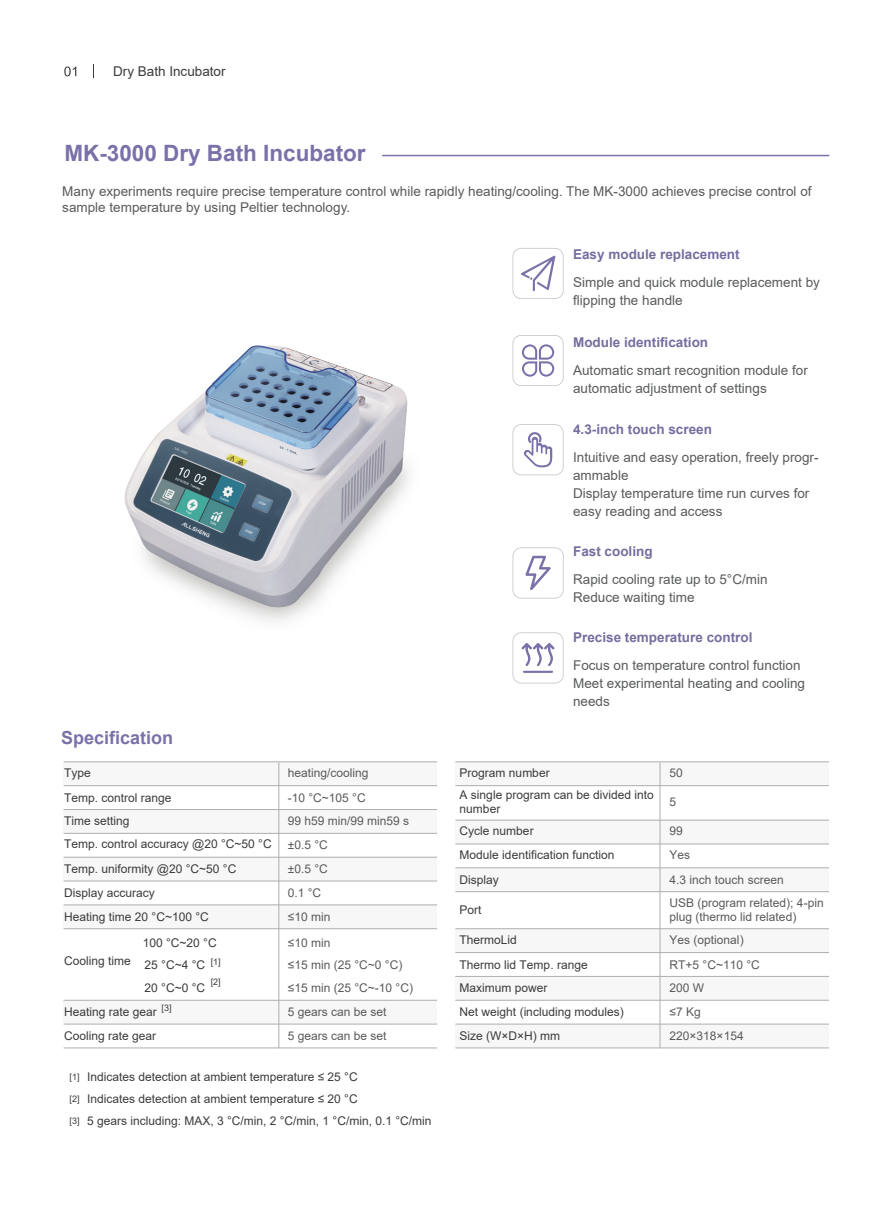
<style>
.page{position:relative;width:893px;height:1212px;background:#fff}
.page>*{position:absolute;margin:0;border:0;box-sizing:border-box;transform-origin:0 0}
.t1{font:700 22.5px "Arial";color:#7a71a9}
.t2{font:700 18px "Arial";color:#7a71a9}
.t3{font:13.5px/18px "Arial";color:#595b5b}
.t4{font:700 13.5px "Arial";color:#776da0}
.t5{font:13.5px "Arial";color:#3d3a3a}
.t6{font:12px/24.3px "Arial";color:#3d3a3a}
.t7{font:12px/24.3px "Arial";color:#595a5b}
.t8{font:9px/19.6px "Arial";color:#3d3a3a}
</style>
<div class="page">
<div style="left:64px;top:762px;width:373px;height:23px;background:#f7f7f7"></div>
<div style="left:64px;top:809px;width:373px;height:24px;background:#f7f7f7"></div>
<div style="left:64px;top:857px;width:373px;height:24px;background:#f7f7f7"></div>
<div style="left:64px;top:905px;width:373px;height:23px;background:#f7f7f7"></div>
<div style="left:64px;top:1000px;width:373px;height:24px;background:#f7f7f7"></div>
<hr style="left:64px;top:761px;width:373px;height:1px;background:#acaeb1">
<hr style="left:278px;top:762px;width:1px;height:286px;background:#acaeb1">
<hr style="left:64px;top:785px;width:373px;height:1px;background:#acaeb1">
<hr style="left:64px;top:809px;width:373px;height:1px;background:#acaeb1">
<hr style="left:64px;top:833px;width:373px;height:1px;background:#acaeb1">
<hr style="left:64px;top:857px;width:373px;height:1px;background:#acaeb1">
<hr style="left:64px;top:881px;width:373px;height:1px;background:#acaeb1">
<hr style="left:64px;top:904px;width:373px;height:1px;background:#acaeb1">
<hr style="left:64px;top:928px;width:373px;height:1px;background:#acaeb1">
<hr style="left:63px;top:1000px;width:374px;height:1px;background:#acaeb1">
<hr style="left:64px;top:1024px;width:373px;height:1px;background:#acaeb1">
<hr style="left:64px;top:1047px;width:373px;height:1px;background:#acaeb1">
<div style="left:456px;top:762px;width:373px;height:23px;background:#f7f7f7"></div>
<div style="left:455px;top:820px;width:374px;height:24px;background:#f7f7f7"></div>
<div style="left:455px;top:868px;width:374px;height:23px;background:#f7f7f7"></div>
<div style="left:455px;top:929px;width:374px;height:23px;background:#f7f7f7"></div>
<div style="left:455px;top:976px;width:374px;height:24px;background:#f7f7f7"></div>
<div style="left:455px;top:1024px;width:374px;height:24px;background:#f7f7f7"></div>
<hr style="left:455px;top:761px;width:374px;height:1px;background:#acaeb1">
<hr style="left:660px;top:762px;width:1px;height:286px;background:#acaeb1">
<hr style="left:455px;top:785px;width:374px;height:1px;background:#acaeb1">
<hr style="left:455px;top:820px;width:374px;height:1px;background:#acaeb1">
<hr style="left:455px;top:843px;width:374px;height:1px;background:#acaeb1">
<hr style="left:455px;top:867px;width:374px;height:1px;background:#acaeb1">
<hr style="left:455px;top:891px;width:374px;height:1px;background:#acaeb1">
<hr style="left:455px;top:928px;width:374px;height:1px;background:#acaeb1">
<hr style="left:455px;top:952px;width:374px;height:1px;background:#acaeb1">
<hr style="left:455px;top:976px;width:374px;height:1px;background:#acaeb1">
<hr style="left:455px;top:1000px;width:374px;height:1px;background:#acaeb1">
<hr style="left:455px;top:1024px;width:374px;height:1px;background:#acaeb1">
<hr style="left:455px;top:1047px;width:374px;height:1px;background:#acaeb1">
<svg style="left:64px;top:66px;width:12px;height:10px"></svg>
<svg style="left:93px;top:65px;width:1px;height:13px"></svg>
<hr style="left:382px;top:155px;width:447px;height:1px;background:#7a71a9">
<img style="left:124px;top:345px;width:285px;height:277px">
<svg style="left:513px;top:248px;width:51px;height:51px"></svg>
<svg style="left:513px;top:424px;width:51px;height:51px"></svg>
<svg style="left:513px;top:335px;width:51px;height:51px"></svg>
<svg style="left:513px;top:632px;width:51px;height:51px"></svg>
<svg style="left:513px;top:547px;width:51px;height:51px"></svg>
<p class="t5" style="left:113px;top:62px;width:114px">Dry Bath Incubator</p>
<h1 class="t1" style="left:64px;top:137px;width:303px">MK-3000 Dry Bath Incubator</h1>
<p class="t3" style="left:62px;top:183px;width:751px;line-height:16.5px">Many experiments require precise temperature control while rapidly heating/cooling. The MK-3000 achieves precise control of sample temperature by using Peltier technology.</p>
<p class="t4" style="left:573px;top:245px;width:168px">Easy module replacement</p>
<p class="t3" style="left:573px;top:273px;width:248px">Simple and quick module replacement by flipping the handle</p>
<p class="t4" style="left:573px;top:333px;width:137px">Module identification</p>
<p class="t3" style="left:573px;top:361px;width:236px">Automatic smart recognition module for automatic adjustment of settings</p>
<p class="t4" style="left:573px;top:420px;width:140px">4.3-inch touch screen</p>
<p class="t3" style="left:573px;top:448px;width:247px">Intuitive and easy operation, freely progr&shy;ammable<br>Display temperature time run curves for easy reading and access</p>
<p class="t4" style="left:573px;top:542px;width:81px">Fast cooling</p>
<p class="t3" style="left:573px;top:570px;width:196px">Rapid cooling rate up to 5°C/min<br>Reduce waiting time</p>
<h2 class="t2" style="left:61px;top:725px;width:114px">Specification</h2>
<p class="t6" style="left:64px;top:761px;width:109px">Type<br>Temp. control range</p>
<p class="t6" style="left:64px;top:808px;width:209px">Time setting<br>Temp. control accuracy @20 °C~50 °C<br>Temp. uniformity @20 °C~50 °C</p>
<p class="t6" style="left:64px;top:880px;width:92px">Display accuracy</p>
<p class="t6" style="left:64px;top:905px;width:146px">Heating time 20 °C~100 °C</p>
<p class="t6" style="left:143px;top:930px;width:75px">100 °C~20 °C</p>
<p class="t6" style="left:145px;top:954px;width:62px;line-height:22px">25 °C~4 °C<br>20 °C~0 °C</p>
<p class="t6" style="left:64px;top:949px;width:68px">Cooling time</p>
<p class="t8" style="left:211px;top:952px;width:12px">[1] [2]</p>
<p class="t8" style="left:162px;top:998px;width:12px">[3]</p>
<p class="t6" style="left:64px;top:999px;width:94px">Heating rate gear<br>Cooling rate gear</p>
<p class="t7" style="left:288px;top:761px;width:82px">heating/cooling -10 °C~105 °C</p>
<p class="t7" style="left:288px;top:808px;width:123px">99 h59 min/99 min59 s ±0.5 °C<br>±0.5 °C<br>0.1 °C</p>
<p class="t7" style="left:288px;top:904px;width:44px;line-height:25.2px">≤10 min ≤10 min</p>
<p class="t7" style="left:288px;top:954px;width:127px;line-height:22px">≤15 min (25 °C~0 °C) ≤15 min (25 °C~-10 °C)</p>
<p class="t7" style="left:288px;top:999px;width:100px">5 gears can be set<br>5 gears can be set</p>
<p class="t8" style="left:70px;top:1067px;width:11px">[1]</p>
<p class="t8" style="left:70px;top:1089px;width:11px">[2]</p>
<p class="t8" style="left:70px;top:1111px;width:11px">[3]</p>
<p class="t6" style="left:87px;top:1065px;width:346px;line-height:22px">Indicates detection at ambient temperature ≤ 25 °C<br>Indicates detection at ambient temperature ≤ 20 °C<br>5 gears including: MAX, 3 °C/min, 2 °C/min, 1 °C/min, 0.1 °C/min</p>
<p class="t4" style="left:573px;top:628px;width:181px">Precise temperature control</p>
<p class="t3" style="left:573px;top:656px;width:233px">Focus on temperature control function<br>Meet experimental heating and cooling needs</p>
<p class="t6" style="left:460px;top:762px;width:196px;line-height:21.9px">Program number<br>A single program can be divided into</p>
<p class="t6" style="left:460px;top:797px;width:76px;line-height:22.6px">number<br>Cycle number</p>
<p class="t6" style="left:460px;top:843px;width:156px">Module identification function<br>Display</p>
<p class="t6" style="left:460px;top:897px;width:24px">Port</p>
<p class="t6" style="left:460px;top:927px;width:130px;line-height:25px">ThermoLid<br>Thermo lid Temp. range</p>
<p class="t6" style="left:460px;top:975px;width:166px">Maximum power<br>Net weight (including modules)<br>Size (W×D×H) mm</p>
<p class="t7" style="left:670px;top:761px;width:15px">50</p>
<p class="t7" style="left:670px;top:789px;width:8px">5</p>
<p class="t7" style="left:670px;top:819px;width:116px">99<br>Yes<br>4.3 inch touch screen</p>
<p class="t7" style="left:670px;top:896px;width:156px;line-height:13.5px">USB (program related); 4-pin plug (thermo lid related)</p>
<p class="t7" style="left:670px;top:927px;width:92px;line-height:25px">Yes (optional)<br>RT+5 °C~110 °C</p>
<p class="t7" style="left:670px;top:975px;width:76px">200 W<br>≤7 Kg<br>220×318×154</p>
</div>
